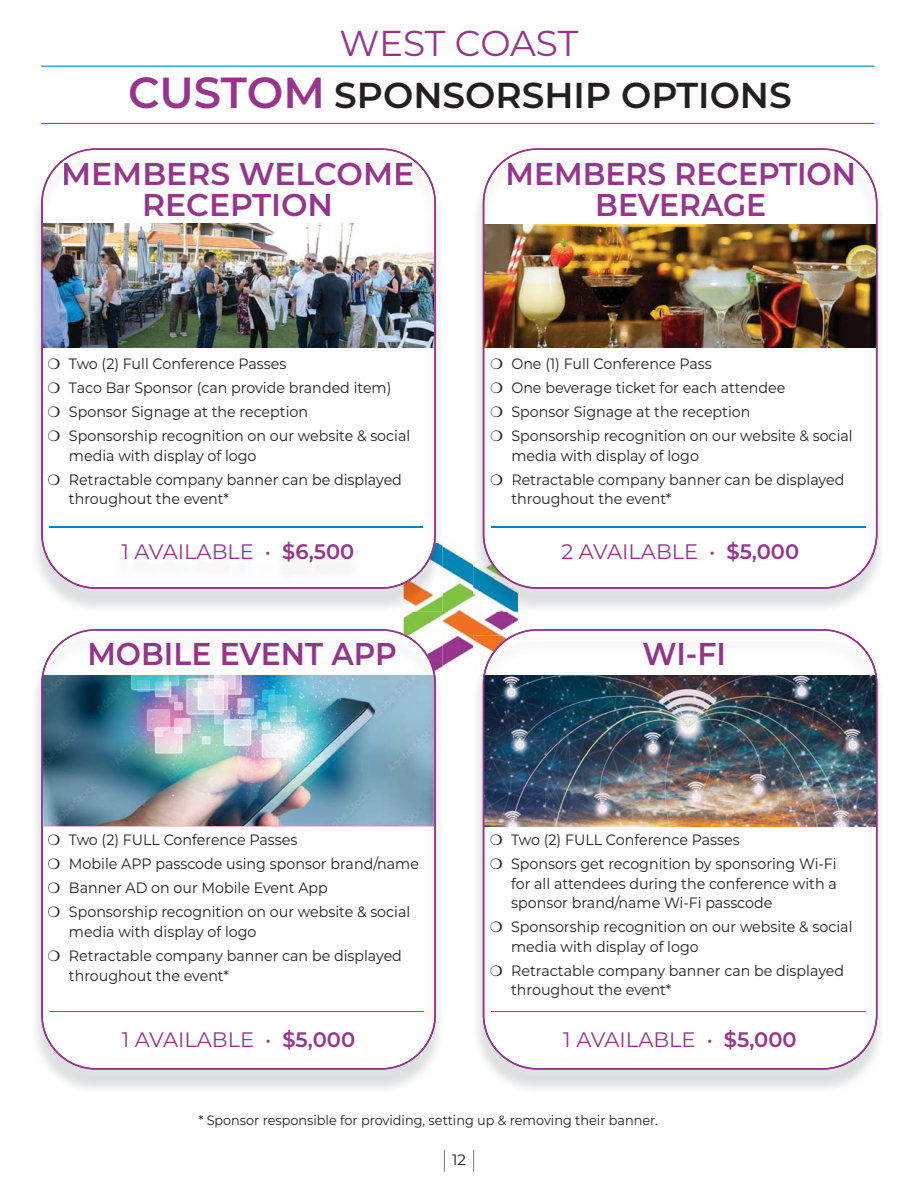
<style>
.page{position:relative;width:918px;height:1188px;background:#fff}
.page>*{position:absolute;margin:0;border:0;box-sizing:border-box;transform-origin:0 0}
.t1{font:600 36px "Montserrat";color:#231f20}
.t2{font:36px "Montserrat";letter-spacing:-.01em;color:#97358d}
.t3{font:600 31.5px/31.5px "Montserrat";color:#96358d;text-align:center;scale:.95 1}
.t4{font:600 31.5px/31.5px "Montserrat";color:#96358d;text-align:center}
.t5{font:600 31.5px "Montserrat";color:#94348a;scale:.95 1}
.t6{font:21px "Montserrat";color:#97358d}
.t7{font:600 21px "Montserrat";color:#97358d}
.t8{font:15px/24.2px "Montserrat";color:#231f20;scale:.95 1}
.t9{font:15px "Montserrat";color:#231f20}
.t10{font:13.5px "Montserrat";color:#231f20;scale:.95 1}
.s1{font-size:43.5px;color:#97358d}
.s2{color:#95348c}
.s3{color:#97358d}
.s4{font-weight:600}
</style>
<div class="page">
<img style="left:404px;top:544px;width:114px;height:124px">
<hr style="left:41px;top:66px;width:833px;height:1px;background:#0086b7">
<hr style="left:41px;top:123px;width:833px;height:1px;background:#0086b7">
<svg style="left:444px;top:1150px;width:1px;height:22px"></svg>
<svg style="left:473px;top:1150px;width:1px;height:22px"></svg>
<img style="left:36px;top:636px;width:407px;height:453px">
<img style="left:41px;top:636px;width:395px;height:434px">
<img style="left:69px;top:834px;width:228px;height:14px">
<img style="left:71px;top:857px;width:348px;height:15px">
<img style="left:71px;top:882px;width:257px;height:14px">
<img style="left:70px;top:906px;width:340px;height:14px">
<img style="left:70px;top:926px;width:186px;height:14px">
<img style="left:71px;top:950px;width:331px;height:14px">
<img style="left:69px;top:969px;width:160px;height:15px">
<img style="left:44px;top:675px;width:389px;height:151px">
<img style="left:122px;top:1033px;width:155px;height:14px">
<img style="left:283px;top:1030px;width:71px;height:21px">
<img style="left:50px;top:1011px;width:374px;height:1px">
<img style="left:90px;top:642px;width:306px;height:23px">
<div style="left:41px;top:629px;width:395px;height:441px;border:2px solid #97358d;border-radius:54px"></div>
<img style="left:477px;top:677px;width:403px;height:412px">
<img style="left:473px;top:636px;width:10px;height:44px">
<img style="left:483px;top:636px;width:394px;height:434px">
<img style="left:511px;top:834px;width:229px;height:14px">
<img style="left:512px;top:858px;width:325px;height:14px">
<svg style="left:840px;top:869px;width:27px;height:1px"></svg>
<img style="left:511px;top:878px;width:326px;height:14px">
<svg style="left:841px;top:889px;width:26px;height:1px"></svg>
<img style="left:512px;top:896px;width:260px;height:15px">
<img style="left:512px;top:921px;width:341px;height:14px">
<img style="left:513px;top:941px;width:185px;height:14px">
<img style="left:513px;top:965px;width:331px;height:14px">
<img style="left:511px;top:984px;width:160px;height:14px">
<img style="left:486px;top:675px;width:388px;height:151px">
<img style="left:563px;top:1033px;width:155px;height:14px">
<img style="left:725px;top:1030px;width:71px;height:21px">
<img style="left:491px;top:1011px;width:374px;height:1px">
<img style="left:643px;top:643px;width:80px;height:22px">
<div style="left:483px;top:629px;width:394px;height:441px;border:2px solid #97358d;border-radius:54px"></div>
<img style="left:404px;top:543px;width:39px;height:69px">
<img style="left:41px;top:155px;width:395px;height:434px">
<img style="left:113px;top:549px;width:247px;height:36px">
<img style="left:122px;top:544px;width:155px;height:15px">
<img style="left:283px;top:542px;width:70px;height:20px">
<img style="left:44px;top:224px;width:389px;height:123px">
<img style="left:69px;top:358px;width:217px;height:14px">
<img style="left:69px;top:382px;width:321px;height:14px">
<img style="left:70px;top:406px;width:237px;height:14px">
<img style="left:70px;top:430px;width:340px;height:14px">
<img style="left:70px;top:450px;width:186px;height:14px">
<img style="left:71px;top:474px;width:331px;height:14px">
<img style="left:69px;top:493px;width:160px;height:14px">
<img style="left:64px;top:163px;width:350px;height:22px">
<img style="left:145px;top:194px;width:185px;height:23px">
<img style="left:49px;top:527px;width:374px;height:1px">
<div style="left:41px;top:148px;width:395px;height:441px;border:2px solid #97358d;border-radius:54px"></div>
<img style="left:477px;top:193px;width:403px;height:415px">
<img style="left:473px;top:543px;width:45px;height:69px">
<img style="left:483px;top:155px;width:394px;height:434px">
<img style="left:512px;top:358px;width:199px;height:14px">
<img style="left:512px;top:382px;width:274px;height:14px">
<img style="left:512px;top:406px;width:237px;height:14px">
<img style="left:512px;top:430px;width:341px;height:14px">
<img style="left:513px;top:450px;width:185px;height:14px">
<img style="left:513px;top:474px;width:331px;height:14px">
<img style="left:512px;top:493px;width:159px;height:14px">
<img style="left:486px;top:225px;width:388px;height:123px">
<img style="left:562px;top:544px;width:159px;height:15px">
<img style="left:727px;top:542px;width:71px;height:20px">
<img style="left:508px;top:163px;width:345px;height:22px">
<img style="left:598px;top:194px;width:167px;height:23px">
<img style="left:491px;top:527px;width:374px;height:1px">
<div style="left:483px;top:148px;width:394px;height:441px;border:2px solid #97358d;border-radius:54px"></div>
<svg style="left:49px;top:834px;width:11px;height:11px"></svg>
<svg style="left:49px;top:859px;width:11px;height:10px"></svg>
<svg style="left:49px;top:883px;width:11px;height:11px"></svg>
<svg style="left:49px;top:907px;width:11px;height:11px"></svg>
<svg style="left:49px;top:950px;width:11px;height:11px"></svg>
<svg style="left:491px;top:834px;width:11px;height:11px"></svg>
<svg style="left:491px;top:859px;width:11px;height:10px"></svg>
<svg style="left:491px;top:922px;width:11px;height:11px"></svg>
<svg style="left:491px;top:965px;width:11px;height:11px"></svg>
<svg style="left:49px;top:358px;width:11px;height:11px"></svg>
<svg style="left:49px;top:382px;width:11px;height:11px"></svg>
<svg style="left:49px;top:406px;width:11px;height:11px"></svg>
<svg style="left:49px;top:431px;width:11px;height:10px"></svg>
<svg style="left:49px;top:474px;width:11px;height:11px"></svg>
<svg style="left:491px;top:358px;width:11px;height:11px"></svg>
<svg style="left:491px;top:382px;width:11px;height:11px"></svg>
<svg style="left:491px;top:406px;width:11px;height:11px"></svg>
<svg style="left:491px;top:431px;width:11px;height:10px"></svg>
<svg style="left:491px;top:474px;width:11px;height:11px"></svg>
<h1 class="t2" style="left:340px;top:26px;width:240px">WEST COAST</h1>
<h1 class="t1" style="left:128px;top:78px;width:665px"><span class="s1">CUSTOM</span> SPONSORSHIP OPTIONS</h1>
<h2 class="t4" style="left:61px;top:160px;width:355px"><span class="s2">M</span>EMBERS WELCOM<span class="s2">E<br></span><span class="s3">RECEPTION</span></h2>
<p class="t8" style="left:69px;top:353px;width:361px">Two (2) Full Conference Passes<br>Taco Bar Sponsor (can provide branded item)<br>Sponsor Signage at the reception<br>Sponsorship recognition on our website &amp; social</p>
<p class="t8" style="left:69px;top:444px;width:352px">media with display of logo<br>Retractable company banner can be displayed</p>
<p class="t8" style="left:69px;top:488px;width:170px">throughout the event*</p>
<h3 class="t6" style="left:122px;top:542px;width:234px">1 AVAILABLE • <span class="s4">$6 500</span></h3>
<h3 class="t7" style="left:309px;top:542px;width:7px">,</h3>
<h2 class="t5" style="left:87px;top:638px;width:327px">MOBILE EVENT APP</h2>
<p class="t8" style="left:69px;top:829px;width:370px">Two (2) FULL Conference Passes<br>Mobile APP passcode using sponsor brand/name Banner AD on our Mobile Event App Sponsorship recognition on our website &amp; social</p>
<p class="t8" style="left:69px;top:920px;width:352px">media with display of logo<br>Retractable company banner can be displayed</p>
<p class="t8" style="left:69px;top:964px;width:170px">throughout the event*</p>
<h3 class="t6" style="left:122px;top:1030px;width:235px">1 AVAILABLE • <span class="s4">$5,000</span></h3>
<h2 class="t3" style="left:506px;top:160px;width:370px"><span class="s2">M</span>EMBERS RECEPTIO<span class="s2">N<br></span><span class="s3">BEVERAGE</span></h2>
<p class="t8" style="left:511px;top:353px;width:361px">One (1) Full Conference Pass<br>One beverage ticket for each attendee<br>Sponsor Signage at the reception<br>Sponsorship recognition on our website &amp; social</p>
<p class="t8" style="left:511px;top:444px;width:352px">media with display of logo<br>Retractable company banner can be displayed</p>
<p class="t8" style="left:511px;top:488px;width:170px">throughout the event*</p>
<h3 class="t6" style="left:562px;top:542px;width:239px">2 AVAILABLE • <span class="s4">$5,000</span></h3>
<h2 class="t5" style="left:643px;top:638px;width:89px">WI<span class="s3">-</span>F<span class="s2">I</span></h2>
<p class="t8" style="left:511px;top:829px;width:344px">Two (2) FULL Conference Passes<br>Sponsors get recognition by sponsoring Wi-Fi</p>
<p class="t8" style="left:511px;top:875px;width:344px;line-height:19.5px">for all attendees during the conference with a sponsor brand/name Wi-Fi passcode</p>
<p class="t8" style="left:511px;top:918px;width:361px;line-height:19.5px">Sponsorship recognition on our website &amp; social media with display of logo</p>
<p class="t8" style="left:511px;top:962px;width:352px;line-height:19.5px">Retractable company banner can be displayed throughout the event*</p>
<h3 class="t6" style="left:563px;top:1030px;width:235px">1 AVAILABLE • <span class="s4">$5,000</span></h3>
<p class="t10" style="left:198px;top:1114px;width:485px">* Sponsor responsible for providing, setting up &amp; removing their banner.</p>
<p class="t9" style="left:452px;top:1152px;width:15px">12</p>
</div>
